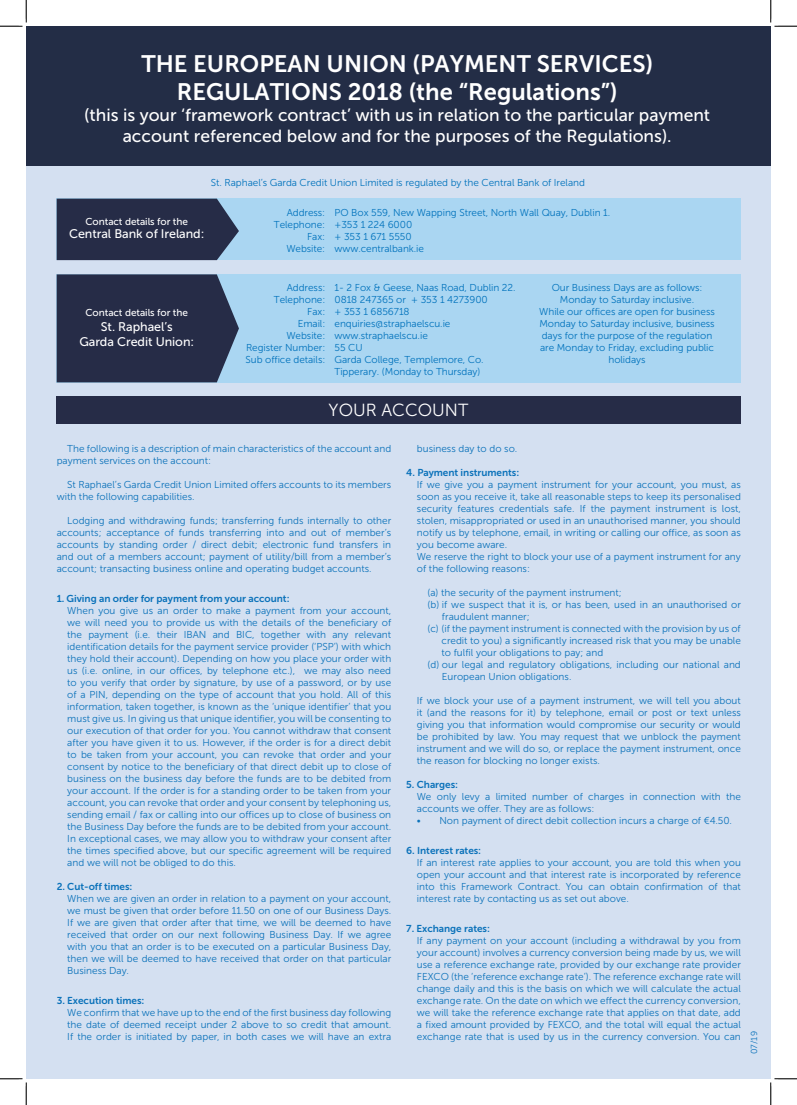
<style>
.page{position:relative;width:797px;height:1105px;background:#fff}
.page>*{position:absolute;margin:0;border:0;box-sizing:border-box;transform-origin:0 0}
.t1{font:23.75px "Museo Sans 700";color:#fff}
.t2{font:17.5px/21px "Museo Sans 500";color:#fff;text-align:center}
.t3{font:17.5px "Museo Sans 300";color:#fff}
.t4{font:12.5px "Museo Sans 500";letter-spacing:-.005em;color:#fff}
.t5{font:10px/12px "Museo Sans 300";color:#0b72ba;text-align:justify}
.t6{font:10px/12px "Museo Sans 300";letter-spacing:-.005em;color:#0072bc}
.t7{font:10px "Museo Sans 700";letter-spacing:-.005em;color:#0b72ba}
.t8{font:10px "Museo Sans 500";letter-spacing:-.005em;color:#fff}
.t9{font:8.75px "Museo Sans 300";color:#0b72ba}
</style>
<div class="page">
<div style="left:26px;top:166px;width:744px;height:913px;background:#d4e0f1"></div>
<div style="left:26px;top:26px;width:744px;height:140px;background:#232d46"></div>
<div style="left:57px;top:199px;width:684px;height:61px;background:#aad6f2"></div>
<div style="left:57px;top:274px;width:684px;height:108px;background:#aad6f2"></div>
<div style="left:57px;top:397px;width:684px;height:27px;background:#262c47"></div>
<div style="left:57px;top:199px;width:182px;height:61px;background:#262c47"></div>
<div style="left:57px;top:274px;width:182px;height:108px;background:#262c47"></div>
<svg style="left:0;top:0;width:27px;height:27px"></svg>
<svg style="left:0;top:1078px;width:27px;height:27px"></svg>
<svg style="left:770px;top:0;width:27px;height:27px"></svg>
<svg style="left:770px;top:1078px;width:27px;height:27px"></svg>
<p class="t1" style="left:141px;top:50px;width:513px">THE EUROPEAN UNION (PAYMENT SERVICES)</p>
<p class="t1" style="left:177px;top:79px;width:442px">REGULATIONS 2018 (the “Regulations”)</p>
<p class="t2" style="left:84px;top:105px;width:627px">(this is your ‘framework contract’ with us in relation to the particular payment account referenced below and for the purposes of the Regulations).</p>
<p class="t8" style="left:85px;top:216px;width:104px">Contact details for the</p>
<p class="t4" style="left:69px;top:226px;width:137px">Central Bank of Ireland:</p>
<p class="t8" style="left:85px;top:307px;width:104px">Contact details for the</p>
<p class="t4" style="left:101px;top:319px;width:73px">St. Raphael’s</p>
<p class="t4" style="left:79px;top:334px;width:116px">Garda Credit Union:</p>
<p class="t6" style="left:211px;top:176px;width:375px">St. Raphael’s Garda Credit Union Limited is regulated by the Central Bank of Ireland</p>
<p class="t6" style="left:334px;top:206px;width:277px">PO Box 559, New Wapping Street, North Wall Quay, Dublin 1.</p>
<p class="t6" style="left:334px;top:218px;width:79px">+353 1 224 6000</p>
<p class="t6" style="left:334px;top:230px;width:79px">+ 353 1 671 5550</p>
<p class="t6" style="left:334px;top:242px;width:91px">www.centralbank.ie</p>
<p class="t6" style="left:334px;top:281px;width:182px">1- 2 Fox &amp; Geese, Naas Road, Dublin 22.</p>
<p class="t6" style="left:334px;top:293px;width:155px">0818 247365 or + 353 1 4273900</p>
<p class="t6" style="left:334px;top:305px;width:77px">+ 353 1 6856718</p>
<p class="t6" style="left:334px;top:317px;width:117px">enquiries@straphaelscu.ie</p>
<p class="t6" style="left:334px;top:329px;width:95px">www.straphaelscu.ie</p>
<p class="t6" style="left:334px;top:341px;width:30px">55 CU</p>
<p class="t6" style="left:334px;top:353px;width:151px">Garda College, Templemore, Co.<br>Tipperary. (Monday to Thursday)</p>
<p class="t6" style="left:287px;top:206px;width:40px">Address:</p>
<p class="t6" style="left:274px;top:218px;width:53px">Telephone:</p>
<p class="t6" style="left:307px;top:230px;width:20px">Fax:</p>
<p class="t6" style="left:286px;top:242px;width:40px">Website:</p>
<p class="t6" style="left:551px;top:281px;width:152px">Our Business Days are as follows:</p>
<p class="t6" style="left:560px;top:293px;width:136px">Monday to Saturday inclusive.</p>
<p class="t6" style="left:539px;top:305px;width:177px;text-align:center">While our offices are open for business Monday to Saturday inclusive, business days for the purpose of the regulation are Monday to Friday, excluding public holidays</p>
<p class="t6" style="left:287px;top:281px;width:40px">Address:</p>
<p class="t6" style="left:274px;top:293px;width:53px">Telephone:</p>
<p class="t6" style="left:307px;top:305px;width:20px">Fax:</p>
<p class="t6" style="left:298px;top:317px;width:29px">Email:</p>
<p class="t6" style="left:286px;top:329px;width:40px">Website:</p>
<p class="t6" style="left:246px;top:341px;width:81px">Register Number:</p>
<p class="t6" style="left:245px;top:353px;width:81px">Sub office details:</p>
<p class="t3" style="left:328px;top:401px;width:141px">YOUR ACCOUNT</p>
<p class="t5" style="left:57px;top:442px;width:336px;text-indent:11px">The following is a description of main characteristics of the account and payment services on the account:</p>
<p class="t5" style="left:57px;top:478px;width:336px;text-indent:11px">St Raphael’s Garda Credit Union Limited offers accounts to its members with the following capabilities.</p>
<p class="t5" style="left:57px;top:514px;width:336px;text-indent:11px">Lodging and withdrawing funds; transferring funds internally to other accounts; acceptance of funds transferring into and out of member’s accounts by standing order / direct debit; electronic fund transfers in and out of a members account; payment of utility/bill from a member’s account; transacting business online and operating budget accounts.</p>
<p class="t7" style="left:57px;top:593px;width:234px">1. Giving an order for payment from your account:</p>
<p class="t5" style="left:67px;top:604px;width:325px">When you give us an order to make a payment from your account, we will need you to provide us with the details of the beneficiary of the payment (i.e. their IBAN and BIC, together with any relevant identification details for the payment service provider (‘PSP’) with which they hold their account). Depending on how you place your order with us (i.e. online, in our offices, by telephone etc.), we may also need to you verify that order by signature, by use of a password, or by use of a PIN, depending on the type of account that you hold. All of this information, taken together, is known as the ‘unique identifier’ that you must give us. In giving us that unique identifier, you will be consenting to our execution of that order for you. You cannot withdraw that consent after you have given it to us. However, if the order is for a direct debit to be taken from your account, you can revoke that order and your consent by notice to the beneficiary of that direct debit up to close of business on the business day before the funds are to be debited from your account. If the order is for a standing order to be taken from your account, you can revoke that order and your consent by telephoning us, sending email / fax or calling into our offices up to close of business on the Business Day before the funds are to be debited from your account.<br>In exceptional cases, we may allow you to withdraw your consent after the times specified above, but our specific agreement will be required and we will not be obliged to do this.</p>
<p class="t7" style="left:57px;top:881px;width:77px">2. Cut-off times:</p>
<p class="t5" style="left:67px;top:892px;width:325px">When we are given an order in relation to a payment on your account, we must be given that order before 11.50 on one of our Business Days.<br>If we are given that order after that time, we will be deemed to have received that order on our next following Business Day. If we agree with you that an order is to be executed on a particular Business Day, then we will be deemed to have received that order on that particular Business Day.</p>
<p class="t7" style="left:57px;top:995px;width:89px">3. Execution times:</p>
<p class="t5" style="left:67px;top:1006px;width:325px">We confirm that we have up to the end of the first business day following the date of deemed receipt under 2 above to so credit that amount.<br>If the order is initiated by paper, in both cases we will have an extra</p>
<p class="t5" style="left:417px;top:442px;width:102px">business day to do so.</p>
<p class="t7" style="left:406px;top:467px;width:114px">4. Payment instruments:</p>
<p class="t5" style="left:417px;top:478px;width:325px">If we give you a payment instrument for your account, you must, as soon as you receive it, take all reasonable steps to keep its personalised security features credentials safe. If the payment instrument is lost, stolen, misappropriated or used in an unauthorised manner, you should notify us by telephone, email, in writing or calling our office, as soon as you become aware.</p>
<p class="t5" style="left:417px;top:550px;width:325px">We reserve the right to block your use of a payment instrument for any of the following reasons:</p>
<p class="t5" style="left:427px;top:586px;width:196px">(a) the security of the payment instrument;</p>
<p class="t5" style="left:442px;top:598px;width:300px;text-indent:-14px">(b) if we suspect that it is, or has been, used in an unauthorised or fraudulent manner;</p>
<p class="t5" style="left:441px;top:622px;width:301px;text-indent:-14px">(c) (if the payment instrument is connected with the provision by us of credit to you) a significantly increased risk that you may be unable to fulfil your obligations to pay; and</p>
<p class="t5" style="left:442px;top:658px;width:300px;text-indent:-14px">(d) our legal and regulatory obligations, including our national and<br>European Union obligations.</p>
<p class="t5" style="left:417px;top:694px;width:325px">If we block your use of a payment instrument, we will tell you about it (and the reasons for it) by telephone, email or post or text unless giving you that information would compromise our security or would be prohibited by law. You may request that we unblock the payment instrument and we will do so, or replace the payment instrument, once the reason for blocking no longer exists.</p>
<p class="t7" style="left:406px;top:779px;width:53px">5. Charges:</p>
<p class="t5" style="left:417px;top:790px;width:325px">We only levy a limited number of charges in connection with the accounts we offer. They are as follows:</p>
<p class="t5" style="left:417px;top:814px;width:316px">• Non payment of direct debit collection incurs a charge of €4.50.</p>
<p class="t7" style="left:406px;top:845px;width:76px">6. Interest rates:</p>
<p class="t5" style="left:417px;top:856px;width:325px">If an interest rate applies to your account, you are told this when you open your account and that interest rate is incorporated by reference into this Framework Contract. You can obtain confirmation of that interest rate by contacting us as set out above.</p>
<p class="t7" style="left:406px;top:923px;width:85px">7. Exchange rates:</p>
<p class="t5" style="left:417px;top:934px;width:325px">If any payment on your account (including a withdrawal by you from your account) involves a currency conversion being made by us, we will use a reference exchange rate, provided by our exchange rate provider FEXCO (the ‘reference exchange rate’). The reference exchange rate will change daily and this is the basis on which we will calculate the actual exchange rate. On the date on which we effect the currency conversion, we will take the reference exchange rate that applies on that date, add a fixed amount provided by FEXCO, and the total will equal the actual exchange rate that is used by us in the currency conversion. You can</p>
<p class="t9" style="left:749px;top:1054px;width:24px;rotate:-90deg">07/19</p>
</div>
